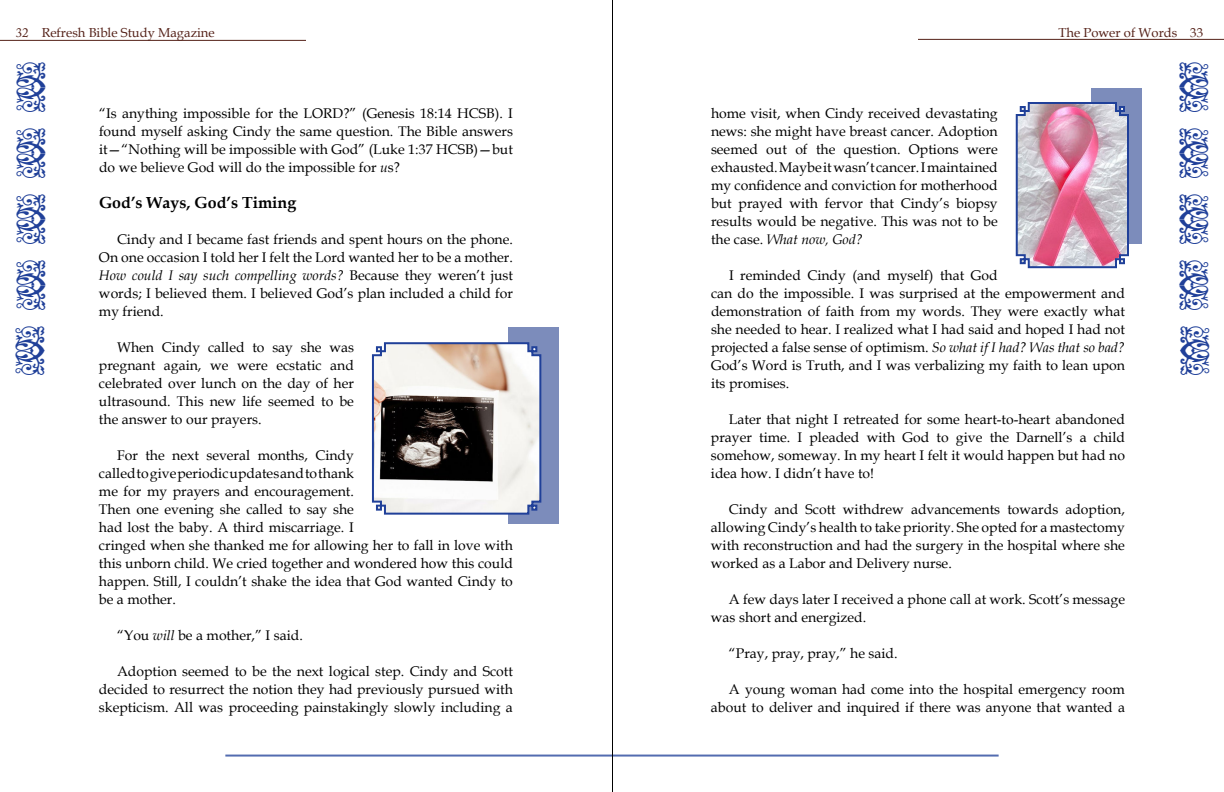
<style>
.page{position:relative;width:1224px;height:792px;background:#fff}
.page>*{position:absolute;margin:0;border:0;box-sizing:border-box;transform-origin:0 0}
.t1{font:29px "Adobe Caslon Pro";color:#204099;scale:.85 1}
.t2{font:700 16px "Book Antiqua";color:#000}
.t3{font:14px/18px "Book Antiqua";color:#000;text-align:justify}
.t4{font:13px "Book Antiqua";color:#542118}
.s1{font-family:"Adobe Caslon Pro"}
.s2{font-style:italic}
</style>
<div class="page">
<hr style="left:918px;top:39px;width:306px;height:1px;background:#542118">
<hr style="left:0;top:40px;width:306px;height:1px;background:#542118">
<div style="left:508px;top:327px;width:51px;height:197px;background:#7c8cbb"></div>
<div style="left:1092px;top:88px;width:50px;height:156px;background:#7c8cbb"></div>
<svg style="left:372px;top:342px;width:170px;height:173px"></svg>
<hr style="left:225px;top:755px;width:774px;height:2px;background:#536cb0">
<hr style="left:612px;top:0;width:1px;height:792px;background:#000">
<svg style="left:1015px;top:101px;width:114px;height:168px;background:#cba0b7"></svg>
<p class="t4" style="left:16px;top:23px;width:201px"><span class="s1">32</span> Refresh Bible Study Magazine</p>
<p class="t4" style="left:1059px;top:23px;width:146px">The Power of Words 33</p>
<h1 class="t1" style="left:19px;top:112px;width:60px;rotate:-90deg">ZX</h1>
<h1 class="t1" style="left:19px;top:178px;width:60px;rotate:-90deg">ZX</h1>
<h1 class="t1" style="left:19px;top:244px;width:60px;rotate:-90deg">ZX</h1>
<h1 class="t1" style="left:19px;top:310px;width:60px;rotate:-90deg">ZX</h1>
<h1 class="t1" style="left:17px;top:375px;width:60px;rotate:-90deg">ZX</h1>
<p class="t3" style="left:99px;top:104px;width:416px">“Is anything impossible for the LORD?” (Genesis 18:14 HCSB). I found myself asking Cindy the same question. The Bible answers it—“Nothing will be impossible with God” (Luke 1:37 HCSB)—but do we believe God will do the impossible for <span class="s2">u</span>s?</p>
<p class="t2" style="left:99px;top:192px;width:199px">God’s Ways, God’s Timing</p>
<p class="t3" style="left:99px;top:230px;width:416px;text-indent:18px">Cindy and I became fast friends and spent hours on the phone.<br>On one occasion I told her I felt the Lord wanted her to be a mother.<br><span class="s2">How could I say such compelling words?</span> Because they weren’t just words; I believed them. I believed God’s plan included a child for my friend.</p>
<p class="t3" style="left:99px;top:338px;width:256px;text-indent:18px">When Cindy called to say she was pregnant again, we were ecstatic and celebrated over lunch on the day of her ultrasound. This new life seemed to be the answer to our prayers.</p>
<p class="t3" style="left:99px;top:446px;width:416px;text-align:left;text-indent:18px">For the next several months, Cindy<br>called to give periodic updates and to thank<br>me for my prayers and encouragement.<br>Then one evening she called to say she<br>had lost the baby. A third miscarriage. I<br>cringed when she thanked me for allowing her to fall in love with this unborn child. We cried together and wondered how this could happen. Still, I couldn’t shake the idea that God wanted Cindy to be a mother.</p>
<p class="t3" style="left:117px;top:626px;width:187px">“You <span class="s2">will</span> be a mother,” I said.</p>
<p class="t3" style="left:99px;top:662px;width:416px;text-indent:18px">Adoption seemed to be the next logical step. Cindy and Scott decided to resurrect the notion they had previously pursued with skepticism. All was proceeding painstakingly slowly including a</p>
<p class="t3" style="left:711px;top:104px;width:288px">home visit, when Cindy received devastating news: she might have breast cancer. Adoption seemed out of the question. Options were exhausted. Maybe it wasn’t cancer. I maintained my confidence and conviction for motherhood but prayed with fervor that Cindy’s biopsy results would be negative. This was not to be the case. <span class="s2">What now, God?</span></p>
<p class="t3" style="left:711px;top:266px;width:416px;text-align:left;text-indent:18px">I reminded Cindy (and myself) that God<br>can do the impossible. I was surprised at the empowerment and demonstration of faith from my words. They were exactly what she needed to hear. I realized what I had said and hoped I had not projected a false sense of optimism. <span class="s2">So what if I had? Was that so bad?<br></span>God’s Word is Truth, and I was verbalizing my faith to lean upon its promises.</p>
<p class="t3" style="left:711px;top:410px;width:416px;text-indent:18px">Later that night I retreated for some heart-to-heart abandoned prayer time. I pleaded with God to give the Darnell’s a child somehow, someway. In my heart I felt it would happen but had no idea how. I didn’t have to!</p>
<p class="t3" style="left:711px;top:500px;width:416px;text-indent:18px">Cindy and Scott withdrew advancements towards adoption, allowing Cindy’s health to take priority. She opted for a mastectomy with reconstruction and had the surgery in the hospital where she worked as a Labor and Delivery nurse.</p>
<p class="t3" style="left:711px;top:590px;width:416px;text-indent:18px">A few days later I received a phone call at work. Scott’s message was short and energized.</p>
<p class="t3" style="left:729px;top:644px;width:170px">“Pray, pray, pray,” he said.</p>
<p class="t3" style="left:711px;top:680px;width:416px;text-align:right">A young woman had come into the hospital emergency room about to deliver and inquired if there was anyone that wanted a</p>
</div>
